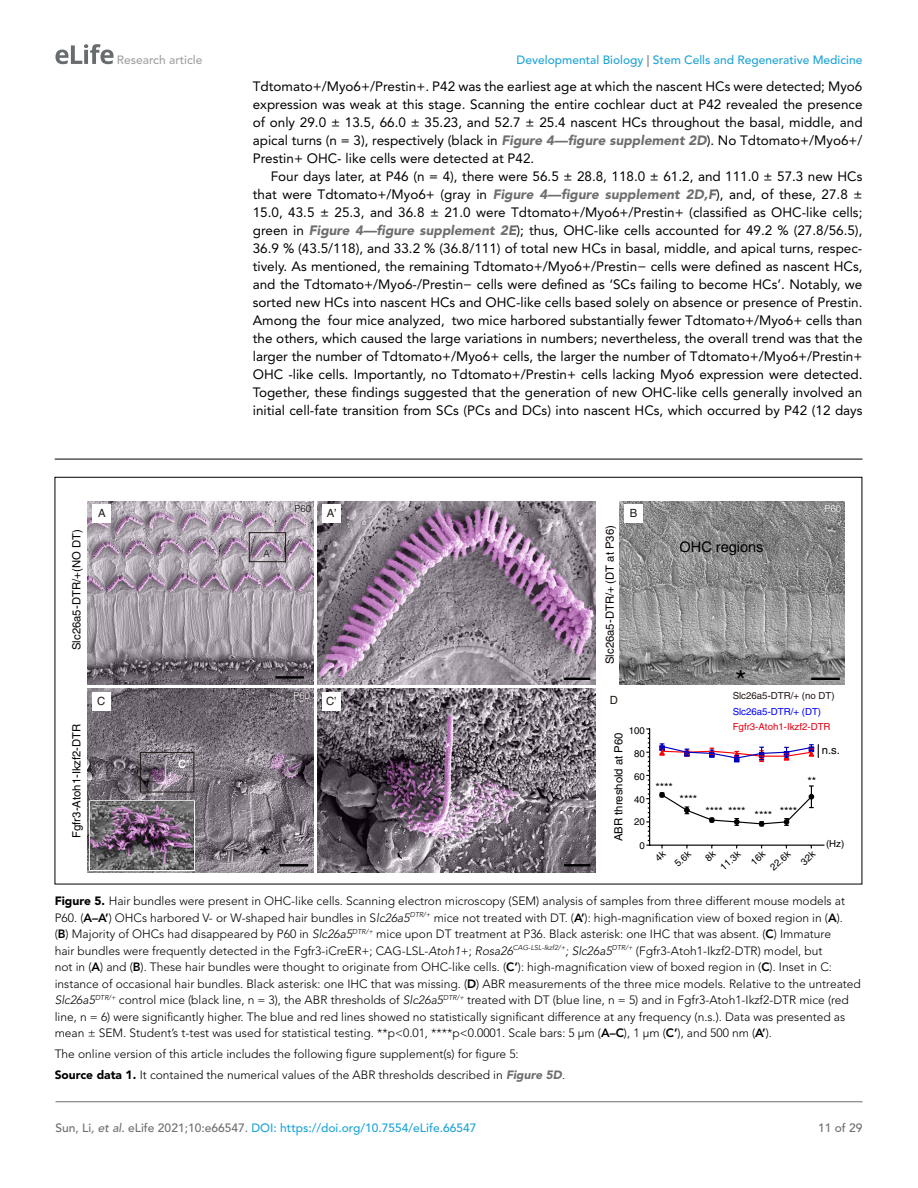
<style>
.page{position:relative;width:918px;height:1188px;background:#fff}
.page>*{position:absolute;margin:0;border:0;box-sizing:border-box;transform-origin:0 0}
.t1{font:29.1px "Helvetica";color:#000}
.t2{font:14.55px "Helvetica";color:#000}
.t3{font:13.5px/18px "Avenir LT Std";color:#000;text-align:justify}
.t4{font:300 12px/16.5px "Avenir LT Std";color:#000}
.t5{font:500 12px "Avenir LT Std";color:#1ea4d7}
.t6{font:500 12px "Avenir LT Std";color:#a3a09f}
.t7{font:500 12px "Avenir LT Std";color:#6e6e70}
.t8{font:11.25px "Helvetica";color:#040000}
.t9{font:11.25px "Helvetica";color:#000}
.t10{font:11.25px "Helvetica";color:#231815}
.t11{font:700 11.25px "Helvetica";color:#fff}
.t12{font:9.75px/16.5px "Helvetica";color:#000}
.t13{font:9.75px "Helvetica";color:#e60012}
.t14{font:9.75px "Helvetica";color:#231815}
.t15{font:9.75px "Helvetica";color:#00f}
.t16{font:300 9.75px "Helvetica";color:#000}
.t17{font:300 9.75px "Helvetica";color:#fff}
.t18{font:300 9.75px "Helvetica";color:#f0f4ef}
.s1{color:#6e6e70}
.s2{font-weight:900;font-style:italic;color:#6e6e70}
.s3{color:#070002}
.s4{font-weight:900}
.s5{font-weight:800}
.s6{font-style:italic}
.s7{font-style:italic;color:#6e6e70}
</style>
<div class="page">
<svg style="left:55px;top:44px;width:59px;height:20px"></svg>
<hr style="left:56px;top:1101px;width:806px;height:1px;background:#6e6e70">
<hr style="left:55px;top:459px;width:807px;height:1px;background:#000">
<img style="left:317px;top:689px;width:278px;height:183px">
<img style="left:317px;top:501px;width:278px;height:184px">
<img style="left:88px;top:501px;width:225px;height:184px">
<img style="left:619px;top:501px;width:226px;height:184px">
<img style="left:88px;top:689px;width:225px;height:183px">
<hr style="left:649px;top:845px;width:175px;height:1px;background:#000">
<hr style="left:275px;top:676px;width:29px;height:3px;background:#000">
<div style="left:249px;top:532px;width:37px;height:30px;border:1px solid #231815"></div>
<div style="left:140px;top:752px;width:54px;height:40px;border:1px solid #231815"></div>
<div style="left:93px;top:504px;width:18px;height:19px;background:#fff"></div>
<hr style="left:564px;top:678px;width:26px;height:2px;background:#000">
<div style="left:624px;top:504px;width:19px;height:19px;background:#fff"></div>
<div style="left:322px;top:692px;width:19px;height:19px;background:#fff"></div>
<div style="left:93px;top:692px;width:18px;height:19px;background:#fff"></div>
<div style="left:322px;top:504px;width:19px;height:19px;background:#fff"></div>
<hr style="left:811px;top:678px;width:29px;height:2px;background:#000">
<hr style="left:564px;top:864px;width:26px;height:3px;background:#000">
<hr style="left:280px;top:864px;width:28px;height:3px;background:#000">
<div style="left:89px;top:800px;width:106px;height:71px;border:1px solid #fff"></div>
<img style="left:90px;top:801px;width:104px;height:69px">
<svg style="left:646px;top:728px;width:173px;height:121px"></svg>
<p class="t6" style="left:117px;top:53px;width:87px">Research article</p>
<p class="t5" style="left:517px;top:53px;width:347px">Developmental Biology <span class="s1">|</span> Stem Cells and Regenerative Medicine</p>
<p class="t3" style="left:253px;top:78px;width:611px">Tdtomato+/Myo6+/Prestin+. P42 was the earliest age at which the nascent HCs were detected; Myo6 expression was weak at this stage. Scanning the entire cochlear duct at P42 revealed the presence of only 29.0 ± 13.5, 66.0 ± 35.23, and 52.7 ± 25.4 nascent HCs throughout the basal, middle, and apical turns (n = 3), respectively (black in <span class="s2">Figure 4—figure supplement 2D</span>). No Tdtomato+/Myo6+/ Prestin+ OHC- like cells were detected at P42.</p>
<p class="t3" style="left:253px;top:168px;width:611px;text-indent:18px">Four days later, at P46 (n = 4), there were 56.5 ± 28.8, 118.0 ± 61.2, and 111.0 ± 57.3 new HCs that were Tdtomato+/Myo6+ (gray in <span class="s2">Figure 4—figure supplement 2D,F</span>), and, of these, 27.8 ± 15.0, 43.5 ± 25.3, and 36.8 ± 21.0 were Tdtomato+/Myo6+/Prestin+ (classified as OHC-like cells; green in <span class="s2">Figure 4—figure supplement 2E</span>); thus, OHC-like cells accounted for 49.2 % (27.8/56.5), 36.9 % (43.5/118), and 33.2 % (36.8/111) of total new HCs in basal, middle, and apical turns, respec&shy;tively. As mentioned, the remaining Tdtomato+/Myo6+/Prestin− cells were defined as nascent HCs, and the Tdtomato+/Myo6-/Prestin− cells were defined as ‘SCs failing to become HCs’. Notably, we sorted new HCs into nascent HCs and OHC-like cells based solely on absence or presence of Prestin.<br>Among the four mice analyzed, two mice harbored substantially fewer Tdtomato+/Myo6+ cells than the others, which caused the large variations in numbers; nevertheless, the overall trend was that the larger the number of Tdtomato+/Myo6+ cells, the larger the number of Tdtomato+/Myo6+/Prestin+ OHC -like cells. Importantly, no Tdtomato+/Prestin+ cells lacking Myo6 expression were detected.<br>Together, these findings suggested that the generation of new OHC-like cells generally involved an initial cell-fate transition from SCs (PCs and DCs) into nascent HCs, which occurred by P42 (12 days</p>
<p class="t8" style="left:70px;top:650px;width:122px;rotate:-90deg">Slc26a5-DTR/+<span class="s3">(NO DT)</span></p>
<p class="t8" style="left:70px;top:838px;width:116px;rotate:-90deg">Fgfr3-Atoh1-Ikzf2-DTR</p>
<p class="t16" style="left:294px;top:503px;width:18px">P60</p>
<p class="t17" style="left:824px;top:503px;width:18px">P60</p>
<p class="t10" style="left:98px;top:507px;width:9px">A</p>
<p class="t10" style="left:327px;top:507px;width:12px">A’</p>
<p class="t10" style="left:630px;top:507px;width:9px">B</p>
<p class="t16" style="left:263px;top:548px;width:10px">A’</p>
<p class="t8" style="left:603px;top:664px;width:140px;rotate:-90deg">Slc26a5-DTR/+ <span class="s3">(DT at P36)</span></p>
<p class="t2" style="left:680px;top:539px;width:85px">OHC regions</p>
<h1 class="t1" style="left:735px;top:663px;width:13px">*</h1>
<p class="t14" style="left:733px;top:690px;width:103px">Slc26a5-DTR/+ (no DT)</p>
<p class="t15" style="left:733px;top:706px;width:90px">Slc26a5-DTR/+ (DT)</p>
<p class="t13" style="left:733px;top:721px;width:99px">Fgfr3-Atoh1-Ikzf2-DTR</p>
<p class="t18" style="left:294px;top:690px;width:18px">P60</p>
<p class="t10" style="left:97px;top:695px;width:10px">C</p>
<p class="t10" style="left:610px;top:694px;width:10px">D</p>
<p class="t10" style="left:326px;top:695px;width:12px">C’</p>
<p class="t12" style="left:629px;top:722px;width:18px">100</p>
<p class="t12" style="left:634px;top:745px;width:12px">80</p>
<p class="t12" style="left:634px;top:768px;width:12px">60</p>
<p class="t12" style="left:634px;top:792px;width:12px">40</p>
<p class="t12" style="left:634px;top:814px;width:12px">20</p>
<p class="t9" style="left:612px;top:841px;width:110px;rotate:-90deg">ABR threshold at P60</p>
<p class="t9" style="left:822px;top:743px;width:20px">n.s.</p>
<p class="t11" style="left:178px;top:757px;width:13px">C’</p>
<p class="t9" style="left:807px;top:774px;width:10px">**</p>
<p class="t9" style="left:655px;top:781px;width:19px">****</p>
<p class="t9" style="left:680px;top:793px;width:19px">****</p>
<p class="t9" style="left:705px;top:804px;width:93px">**** **** **** ****</p>
<p class="t12" style="left:640px;top:837px;width:7px">0</p>
<p class="t12" style="left:826px;top:836px;width:20px">(Hz)</p>
<h1 class="t1" style="left:259px;top:840px;width:13px">*</h1>
<p class="t12" style="left:670px;top:859px;width:20px;rotate:-42deg">5.6k</p>
<p class="t12" style="left:705px;top:850px;width:25px;text-indent:-5px;rotate:-42deg">8k<br>11.3k</p>
<p class="t12" style="left:755px;top:850px;width:25px;text-indent:-11px;rotate:-42deg">16k<br>22.6k</p>
<p class="t4" style="left:55px;top:893px;width:808px"><span class="s4">Figure 5.</span> Hair bundles were present in OHC-like cells. Scanning electron microscopy (SEM) analysis of samples from three different mouse models at P60. (<span class="s5">A–A’</span>) OHCs harbored V- or W-shaped hair bundles in S<span class="s6">lc26a5</span><sup>DTR/+</sup> mice not treated with DT. (<span class="s5">A’</span>): high-magnification view of boxed region in (<span class="s5">A</span>).<br>(<span class="s5">B</span>) Majority of OHCs had disappeared by P60 in <span class="s6">Slc26a5</span><sup>DTR/+</sup> mice upon DT treatment at P36. Black asterisk: one IHC that was absent. (<span class="s5">C</span>) Immature<br>hair bundles were frequently detected in the Fgfr3-iCreER+; CAG-LSL-<span class="s6">Atoh1</span>+; <span class="s6">Rosa26</span><sup>CAG-LSL-Ikzf2/+</sup><span class="s6">; Slc26a5</span><sup>DTR/+</sup> (Fgfr3-Atoh1-Ikzf2-DTR) model, but<br>not in (<span class="s5">A</span>) and (<span class="s5">B</span>). These hair bundles were thought to originate from OHC-like cells. (<span class="s5">C’</span>): high-magnification view of boxed region in (<span class="s5">C</span>). Inset in C: instance of occasional hair bundles. Black asterisk: one IHC that was missing. (<span class="s5">D</span>) ABR measurements of the three mice models. Relative to the untreated <span class="s6">Slc26a5</span><sup>DTR/+</sup> control mice (black line, n = 3), the ABR thresholds of <span class="s6">Slc26a5</span><sup>DTR/+</sup> treated with DT (blue line, n = 5) and in Fgfr3-Atoh1-Ikzf2-DTR mice (red line, n = 6) were significantly higher. The blue and red lines showed no statistically significant difference at any frequency (n.s.). Data was presented as mean ± SEM. Student’s t-test was used for statistical testing. **p&lt;0.01, ****p&lt;0.0001. Scale bars: 5 μm (<span class="s5">A–C</span>), 1 μm (<span class="s5">C’</span>), and 500 nm (<span class="s5">A’</span>).</p>
<p class="t4" style="left:55px;top:1044px;width:512px;line-height:21px">The online version of this article includes the following figure supplement(s) for figure 5:<br><span class="s4">Source data 1.</span> It contained the numerical values of the ABR thresholds described in <span class="s2">Figure 5D</span>.</p>
<p class="t5" style="left:56px;top:1121px;width:422px"><span class="s1">Sun, Li</span><span class="s7">, et al</span><span class="s1">. eLife 2021;10:e66547.</span> DOI: https://doi.org/10.7554/eLife.66547</p>
<p class="t7" style="left:818px;top:1121px;width:46px">11 of 29</p>
</div>
